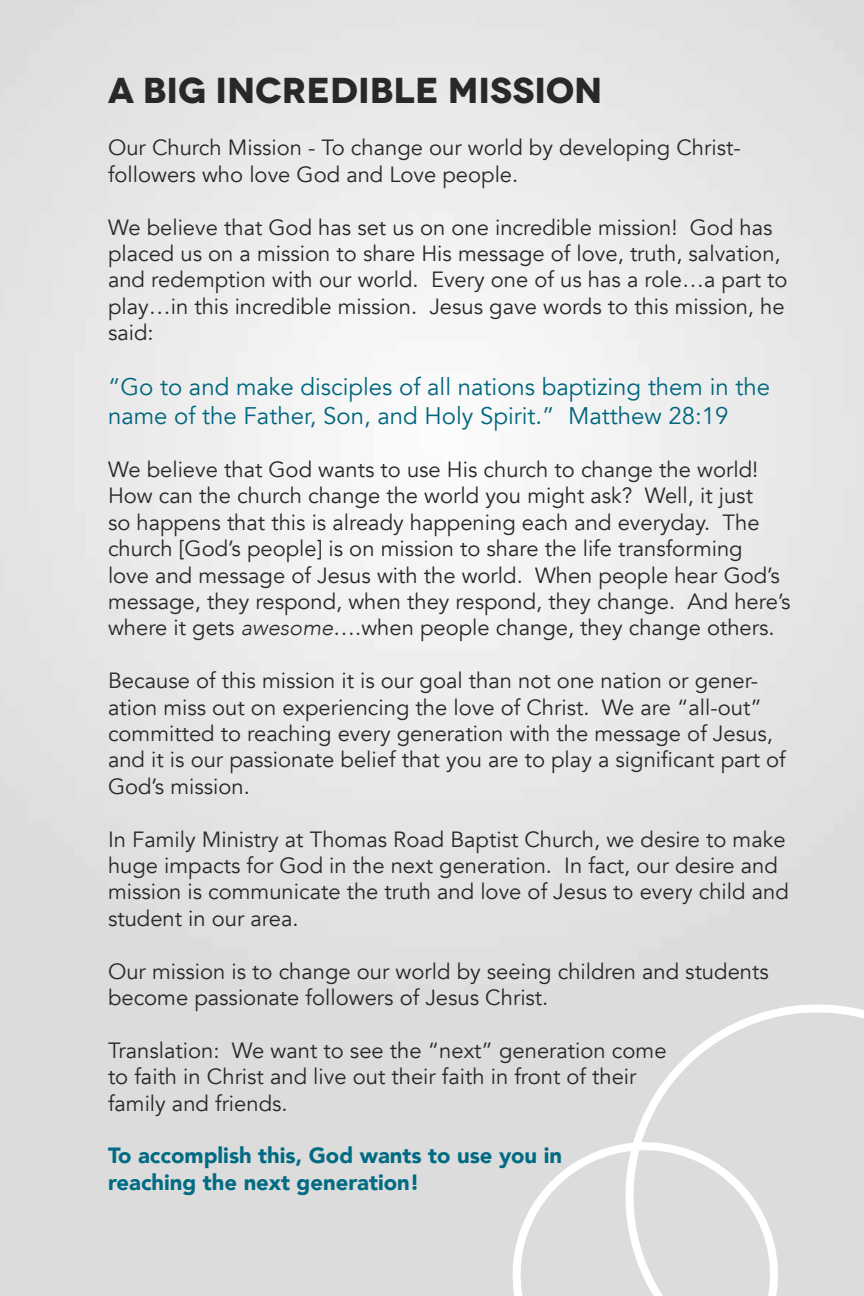
<style>
.page{position:relative;width:864px;height:1296px;background:#fff}
.page>*{position:absolute;margin:0;border:0;box-sizing:border-box;transform-origin:0 0}
.t1{font:700 36px "Novecentowide";color:#292829}
.t2{font:24px/28.8px "Avenir";color:#00667f}
.t3{font:22px/26.4px "Avenir";color:#292829}
.t4{font:900 22px/26.4px "Avenir";color:#006b83}
.s1{font-weight:300;font-style:italic}
</style>
<div class="page">
<svg style="left:508px;top:1135px;width:113px;height:161px;background:#dfdfdf"></svg>
<svg style="left:621px;top:996px;width:243px;height:300px;background:#dedede"></svg>
<h1 class="t1" style="left:108px;top:67px;width:496px">A BIG INCREDIBLE MISSION</h1>
<p class="t3" style="left:108px;top:135px;width:634px">Our Church Mission - To change our world by developing Christ&shy;followers who love God and Love people.</p>
<p class="t3" style="left:108px;top:214px;width:681px">We believe that God has set us on one incredible mission! God has placed us on a mission to share His message of love, truth, salvation, and redemption with our world. Every one of us has a role…a part to play…in this incredible mission. Jesus gave words to this mission, he said:</p>
<p class="t2" style="left:108px;top:373px;width:664px">“Go to and make disciples of all nations baptizing them in the name of the Father, Son, and Holy Spirit.” Matthew 28:19</p>
<p class="t3" style="left:108px;top:457px;width:684px">We believe that God wants to use His church to change the world!<br>How can the church change the world you might ask? Well, it just<br>so happens that this is already happening each and everyday. The church [God’s people] is on mission to share the life transforming<br>love and message of Jesus with the world. When people hear God’s message, they respond, when they respond, they change. And here’s where it gets <span class="s1">awesome</span>….when people change, they change others.</p>
<p class="t3" style="left:108px;top:668px;width:679px">Because of this mission it is our goal than not one nation or gener&shy;ation miss out on experiencing the love of Christ. We are “all-out” committed to reaching every generation with the message of Jesus, and it is our passionate belief that you are to play a significant part of God’s mission.</p>
<p class="t3" style="left:108px;top:826px;width:682px">In Family Ministry at Thomas Road Baptist Church, we desire to make huge impacts for God in the next generation. In fact, our desire and mission is communicate the truth and love of Jesus to every child and student in our area.</p>
<p class="t3" style="left:108px;top:958px;width:662px">Our mission is to change our world by seeing children and students become passionate followers of Jesus Christ.</p>
<p class="t3" style="left:108px;top:1037px;width:560px">Translation: We want to see the “next” generation come to faith in Christ and live out their faith in front of their family and friends.</p>
<p class="t4" style="left:108px;top:1142px;width:456px">To accomplish this, God wants to use you in reaching the next generation!</p>
</div>
